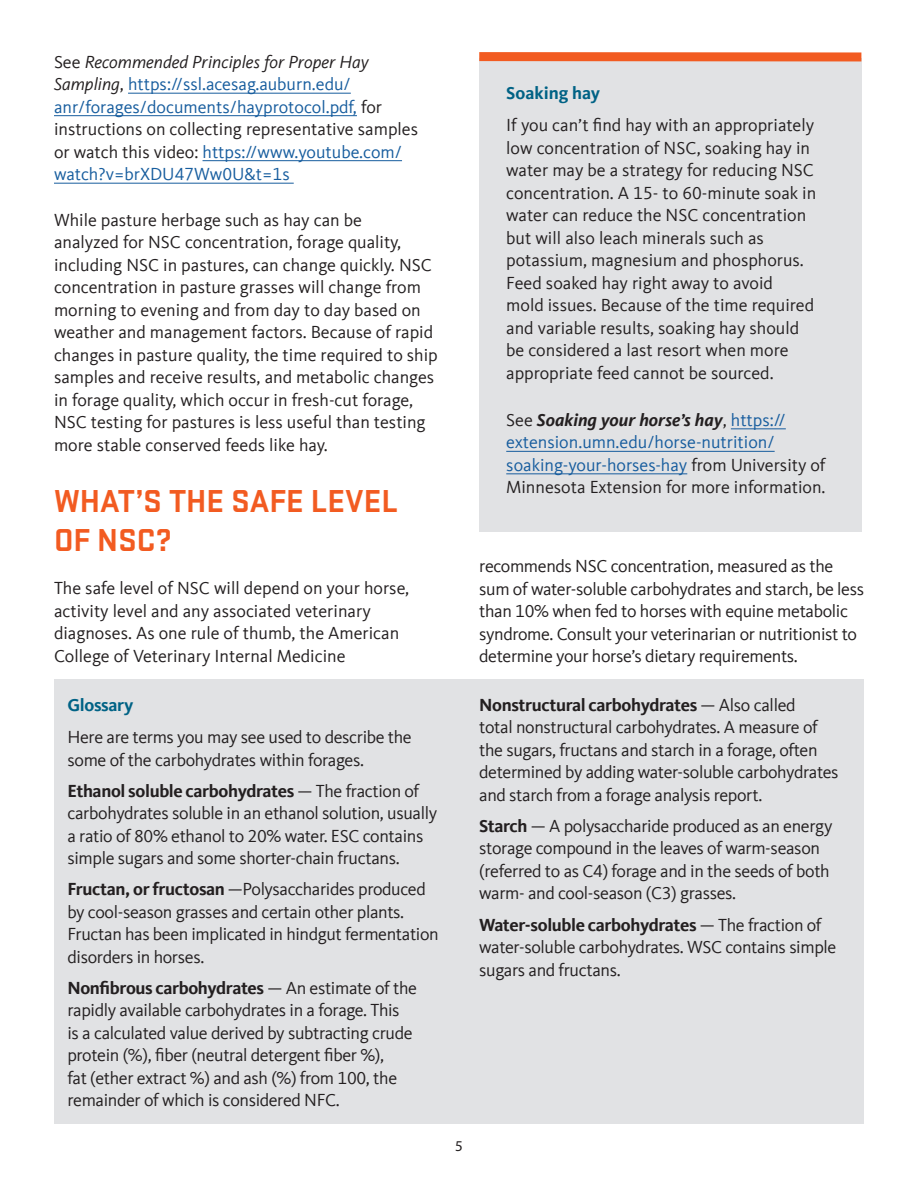
<style>
.page{position:relative;width:918px;height:1188px;background:#fff}
.page>*{position:absolute;margin:0;border:0;box-sizing:border-box;transform-origin:0 0}
.subhead_1{font:700 33px/39px "Stratum 2";color:#f25b21}
.body{font:18px/22.5px "Kievit Offc";letter-spacing:-.015em;color:#231f20}
.body-2{font:18px/22.5px "Kievit Offc";color:#175d9e}
.subhead_2{font:700 18px "Kievit Offc";letter-spacing:-.005em;color:#006285}
.t1{font:15px "Myriad Pro";color:#231f20}
.s1{color:#231f20}
.s2{font-style:italic;color:#231f20}
.s3{font-weight:700}
.s4{font-weight:700;font-style:italic;color:#231f20}
</style>
<div class="page">
<hr style="left:128px;top:93px;width:223px;height:1px;background:#175d9e">
<hr style="left:54px;top:115px;width:303px;height:1px;background:#175d9e">
<hr style="left:203px;top:160px;width:199px;height:1px;background:#175d9e">
<hr style="left:54px;top:183px;width:240px;height:1px;background:#175d9e">
<div style="left:479px;top:58px;width:382px;height:473px;background:#e1e2e4"></div>
<hr style="left:731px;top:429px;width:55px;height:1px;background:#175d9e">
<hr style="left:506px;top:451px;width:269px;height:1px;background:#175d9e">
<hr style="left:506px;top:474px;width:181px;height:1px;background:#175d9e">
<div style="left:479px;top:52px;width:382px;height:9px;background:#f25b21"></div>
<div style="left:54px;top:679px;width:810px;height:445px;background:#e1e2e4"></div>
<p class="body-2" style="left:54px;top:51px;width:366px"><span class="s1">See</span> <span class="s2">Recommended Principles for Proper Hay Sampling</span><span class="s1">,</span> https://ssl.acesag.auburn.edu/ anr/forages/documents/hayprotocol.pdf, <span class="s1">for instructions on collecting representative samples or watch this video:</span> https://www.youtube.com/ watch?v=brXDU47Ww0U&amp;t=1s</p>
<p class="body" style="left:54px;top:209px;width:385px">While pasture herbage such as hay can be<br>analyzed for NSC concentration, forage quality, including NSC in pastures, can change quickly. NSC concentration in pasture grasses will change from morning to evening and from day to day based on weather and management factors. Because of rapid changes in pasture quality, the time required to ship samples and receive results, and metabolic changes in forage quality, which occur in fresh-cut forage, NSC testing for pastures is less useful than testing more stable conserved feeds like hay.</p>
<p class="subhead_1" style="left:54px;top:480px;width:345px">WHAT’S THE SAFE LEVEL<br>OF NSC?</p>
<p class="body" style="left:54px;top:577px;width:357px">The safe level of NSC will depend on your horse, activity level and any associated veterinary diagnoses. As one rule of thumb, the American College of Veterinary Internal Medicine</p>
<p class="subhead_2" style="left:68px;top:694px;width:67px">Glossary</p>
<p class="body" style="left:68px;top:726px;width:346px">Here are terms you may see used to describe the some of the carbohydrates within forages.</p>
<p class="body" style="left:68px;top:780px;width:371px"><span class="s3">Ethanol soluble carbohydrates</span> — The fraction of carbohydrates soluble in an ethanol solution, usually a ratio of 80% ethanol to 20% water. ESC contains simple sugars and some shorter-chain fructans.</p>
<p class="body" style="left:68px;top:878px;width:373px"><span class="s3">Fructan, or fructosan</span> —Polysaccharides produced by cool-season grasses and certain other plants.<br>Fructan has been implicated in hindgut fermentation disorders in horses.</p>
<p class="body" style="left:68px;top:977px;width:351px"><span class="s3">Nonfibrous carbohydrates</span> — An estimate of the rapidly available carbohydrates in a forage. This<br>is a calculated value derived by subtracting crude protein (%), fiber (neutral detergent fiber %),<br>fat (ether extract %) and ash (%) from 100, the remainder of which is considered NFC.</p>
<p class="subhead_2" style="left:506px;top:82px;width:96px">Soaking hay</p>
<p class="body" style="left:506px;top:114px;width:312px">If you can’t find hay with an appropriately low concentration of NSC, soaking hay in water may be a strategy for reducing NSC concentration. A 15- to 60-minute soak in water can reduce the NSC concentration but will also leach minerals such as potassium, magnesium and phosphorus.<br>Feed soaked hay right away to avoid<br>mold issues. Because of the time required and variable results, soaking hay should be considered a last resort when more appropriate feed cannot be sourced.</p>
<p class="body-2" style="left:506px;top:409px;width:321px"><span class="s1">See</span> <span class="s4">Soaking your horse’s hay</span><span class="s1">,</span> https:// extension.umn.edu/horse-nutrition/ soaking-your-horses-hay <span class="s1">from University of Minnesota Extension for more information.</span></p>
<p class="body" style="left:479px;top:555px;width:386px">recommends NSC concentration, measured as the sum of water-soluble carbohydrates and starch, be less than 10% when fed to horses with equine metabolic syndrome. Consult your veterinarian or nutritionist to determine your horse’s dietary requirements.</p>
<p class="body" style="left:479px;top:694px;width:361px"><span class="s3">Nonstructural carbohydrates</span> — Also called<br>total nonstructural carbohydrates. A measure of the sugars, fructans and starch in a forage, often determined by adding water-soluble carbohydrates and starch from a forage analysis report.</p>
<p class="body" style="left:479px;top:815px;width:355px"><span class="s3">Starch</span> — A polysaccharide produced as an energy storage compound in the leaves of warm-season (referred to as C4) forage and in the seeds of both warm- and cool-season (C3) grasses.</p>
<p class="body" style="left:479px;top:914px;width:359px"><span class="s3">Water-soluble carbohydrates</span> — The fraction of water-soluble carbohydrates. WSC contains simple sugars and fructans.</p>
<p class="t1" style="left:455px;top:1136px;width:9px">5</p>
</div>
